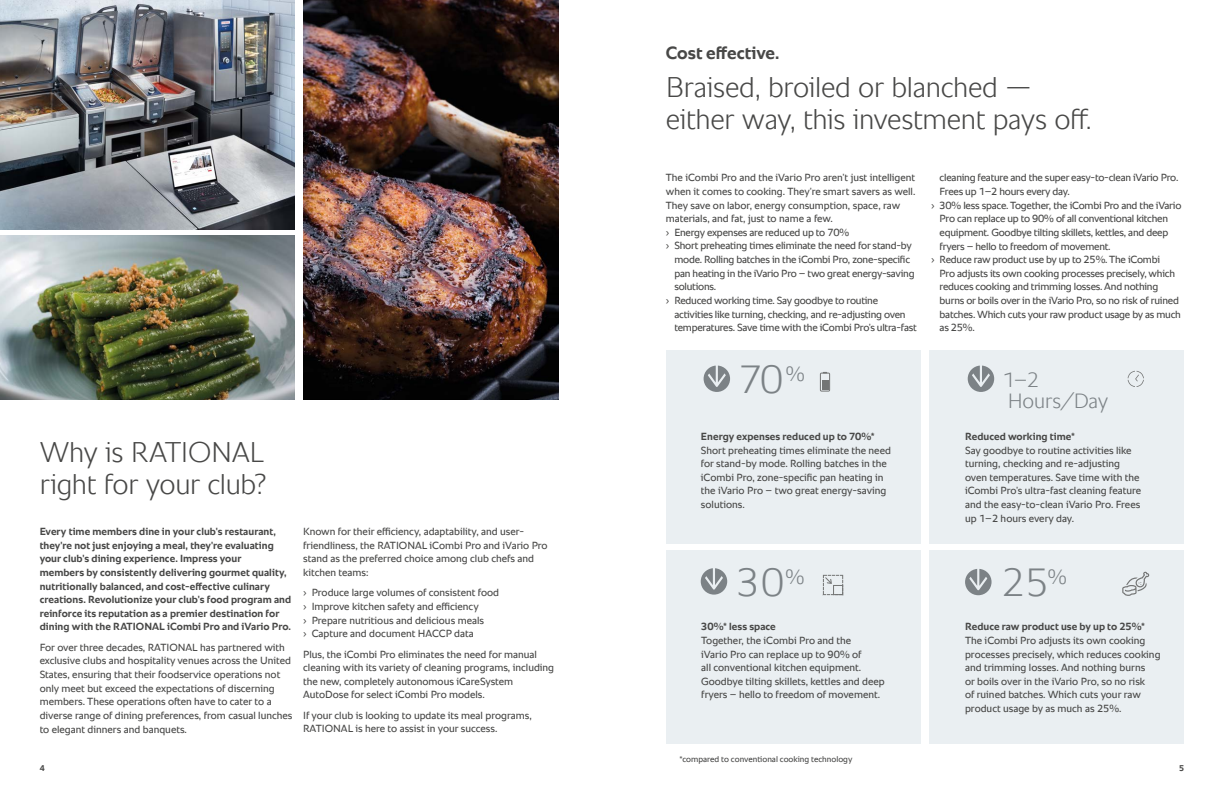
<style>
.page{position:relative;width:1224px;height:792px;background:#fff}
.page>*{position:absolute;margin:0;border:0;box-sizing:border-box;transform-origin:0 0}
.t1{font:300 40px "RATIONAL Sans TT";color:#7c8286}
.t2{font:300 29px/32px "RATIONAL Sans TT";letter-spacing:-.01em;color:#484847}
.t3{font:300 21px/21px "RATIONAL Sans TT";letter-spacing:-.01em;color:#7c8286}
.t4{font:700 18px "RATIONAL Sans TT";color:#484847}
.t5{font:10.5px/13.6px "RATIONAL Sans TT";color:#484847}
.t6{font:10.5px "RATIONAL Sans TT";letter-spacing:-.02em;color:#484847}
.t7{font:700 10.5px/13.6px "RATIONAL Sans TT";letter-spacing:.005em;color:#484847}
.t8{font:8.5px "RATIONAL Sans TT";color:#484847}
.t9{font:700 8.5px "RATIONAL Sans TT";color:#484847}
</style>
<div class="page">
<div style="left:666px;top:551px;width:255px;height:193px;background:#eaeff2"></div>
<div style="left:666px;top:350px;width:255px;height:193px;background:#eaeff2"></div>
<div style="left:929px;top:551px;width:255px;height:193px;background:#eaeff2"></div>
<div style="left:929px;top:350px;width:255px;height:193px;background:#eaeff2"></div>
<svg style="left:1122px;top:571px;width:27px;height:25px"></svg>
<svg style="left:823px;top:575px;width:20px;height:20px"></svg>
<svg style="left:820px;top:372px;width:10px;height:20px"></svg>
<svg style="left:1128px;top:371px;width:16px;height:16px"></svg>
<img style="left:0;top:236px;width:295px;height:163px">
<img style="left:0;top:0;width:295px;height:229px">
<img style="left:303px;top:0;width:255px;height:399px">
<svg style="left:704px;top:366px;width:26px;height:26px"></svg>
<svg style="left:701px;top:568px;width:26px;height:27px"></svg>
<svg style="left:965px;top:569px;width:27px;height:26px"></svg>
<svg style="left:968px;top:366px;width:26px;height:26px"></svg>
<h3 class="t4" style="left:666px;top:40px;width:115px">Cost effective.</h3>
<h2 class="t2" style="left:666px;top:71px;width:427px">Braised, broiled or blanched — either way, this investment pays off.</h2>
<h2 class="t2" style="left:40px;top:436px;width:228px">Why is RATIONAL right for your club?</h2>
<p class="t7" style="left:40px;top:525px;width:253px">Every time members dine in your club's restaurant, they're not just enjoying a meal, they're evaluating your club's dining experience. Impress your<br>members by consistently delivering gourmet quality, nutritionally balanced, and cost-effective culinary creations. Revolutionize your club's food program and reinforce its reputation as a premier destination for dining with the RATIONAL iCombi Pro and iVario Pro.</p>
<p class="t5" style="left:40px;top:641px;width:254px">For over three decades, RATIONAL has partnered with exclusive clubs and hospitality venues across the United States, ensuring that their foodservice operations not only meet but exceed the expectations of discerning members. These operations often have to cater to a diverse range of dining preferences, from casual lunches to elegant dinners and banquets.</p>
<p class="t5" style="left:303px;top:525px;width:246px">Known for their efficiency, adaptability, and user&shy;friendliness, the RATIONAL iCombi Pro and iVario Pro stand as the preferred choice among club chefs and kitchen teams:</p>
<p class="t5" style="left:303px;top:586px;width:198px">› Produce large volumes of consistent food › Improve kitchen safety and efficiency<br>› Prepare nutritious and delicious meals<br>› Capture and document HACCP data</p>
<p class="t5" style="left:303px;top:647px;width:253px">Plus, the iCombi Pro eliminates the need for manual cleaning with its variety of cleaning programs, including the new, completely autonomous iCareSystem AutoDose for select iCombi Pro models.</p>
<p class="t5" style="left:303px;top:709px;width:230px">If your club is looking to update its meal programs,<br>RATIONAL is here to assist in your success.</p>
<p class="t5" style="left:666px;top:171px;width:251px">The iCombi Pro and the iVario Pro aren’t just intelligent</p>
<p class="t5" style="left:666px;top:185px;width:251px">when it comes to cooking. They’re smart savers as well.</p>
<p class="t5" style="left:666px;top:198px;width:236px">They save on labor, energy consumption, space, raw</p>
<p class="t5" style="left:666px;top:212px;width:169px">materials, and fat, just to name a few.</p>
<p class="t6" style="left:666px;top:225px;width:185px">› Energy expenses are reduced up to 70%</p>
<p class="t6" style="left:666px;top:238px;width:247px">› Short preheating times eliminate the need for stand-by</p>
<p class="t6" style="left:674px;top:252px;width:237px">mode. Rolling batches in the iCombi Pro, zone-specific</p>
<p class="t6" style="left:674px;top:266px;width:242px">pan heating in the iVario Pro – two great energy-saving</p>
<p class="t6" style="left:674px;top:279px;width:43px">solutions.</p>
<p class="t6" style="left:666px;top:293px;width:214px">› Reduced working time. Say goodbye to routine</p>
<p class="t6" style="left:674px;top:306px;width:233px">activities like turning, checking, and re-adjusting oven</p>
<p class="t6" style="left:674px;top:320px;width:244px">temperatures. Save time with the iCombi Pro’s ultra-fast</p>
<h1 class="t1" style="left:739px;top:350px;width:67px">70<sup>%</sup></h1>
<p class="t7" style="left:701px;top:430px;width:175px">Energy expenses reduced up to 70%*</p>
<p class="t5" style="left:701px;top:443px;width:192px">Short preheating times eliminate the need for stand-by mode. Rolling batches in the iCombi Pro, zone-specific pan heating in the iVario Pro – two great energy-saving solutions.</p>
<p class="t6" style="left:940px;top:170px;width:240px">cleaning feature and the super easy-to-clean iVario Pro.</p>
<p class="t6" style="left:940px;top:184px;width:132px">Frees up 1–2 hours every day.</p>
<p class="t6" style="left:931px;top:198px;width:252px">› 30% less space. Together, the iCombi Pro and the iVario</p>
<p class="t6" style="left:940px;top:211px;width:230px">Pro can replace up to 90% of all conventional kitchen</p>
<p class="t6" style="left:940px;top:225px;width:230px">equipment. Goodbye tilting skillets, kettles, and deep</p>
<p class="t6" style="left:940px;top:238px;width:173px">fryers – hello to freedom of movement.</p>
<p class="t6" style="left:931px;top:252px;width:231px">› Reduce raw product use by up to 25%. The iCombi</p>
<p class="t6" style="left:940px;top:266px;width:237px">Pro adjusts its own cooking processes precisely, which</p>
<p class="t6" style="left:940px;top:279px;width:220px">reduces cooking and trimming losses. And nothing</p>
<p class="t6" style="left:940px;top:293px;width:241px">burns or boils over in the iVario Pro, so no risk of ruined</p>
<p class="t6" style="left:940px;top:306px;width:243px">batches. Which cuts your raw product usage by as much</p>
<p class="t5" style="left:940px;top:321px;width:37px">as 25%.</p>
<h3 class="t3" style="left:1003px;top:370px;width:107px">1–2<br>Hours/Day</h3>
<p class="t7" style="left:965px;top:430px;width:111px">Reduced working time*</p>
<p class="t5" style="left:965px;top:443px;width:178px">Say goodbye to routine activities like turning, checking and re-adjusting oven temperatures. Save time with the iCombi Pro’s ultra-fast cleaning feature and the easy-to-clean iVario Pro. Frees up 1–2 hours every day.</p>
<h1 class="t1" style="left:737px;top:554px;width:69px">30<sup>%</sup></h1>
<h1 class="t1" style="left:1001px;top:554px;width:67px">25<sup>%</sup></h1>
<p class="t7" style="left:701px;top:620px;width:76px">30%* less space</p>
<p class="t5" style="left:701px;top:634px;width:185px">Together, the iCombi Pro and the<br>iVario Pro can replace up to 90% of<br>all conventional kitchen equipment.<br>Goodbye tilting skillets, kettles and deep fryers – hello to freedom of movement.</p>
<p class="t7" style="left:965px;top:620px;width:181px">Reduce raw product use by up to 25%*</p>
<p class="t5" style="left:965px;top:634px;width:197px">The iCombi Pro adjusts its own cooking processes precisely, which reduces cooking and trimming losses. And nothing burns<br>or boils over in the iVario Pro, so no risk<br>of ruined batches. Which cuts your raw product usage by as much as 25%.</p>
<p class="t8" style="left:679px;top:753px;width:174px">*compared to conventional cooking technology</p>
<p class="t9" style="left:40px;top:762px;width:7px">4</p>
<p class="t9" style="left:1179px;top:762px;width:7px">5</p>
</div>
